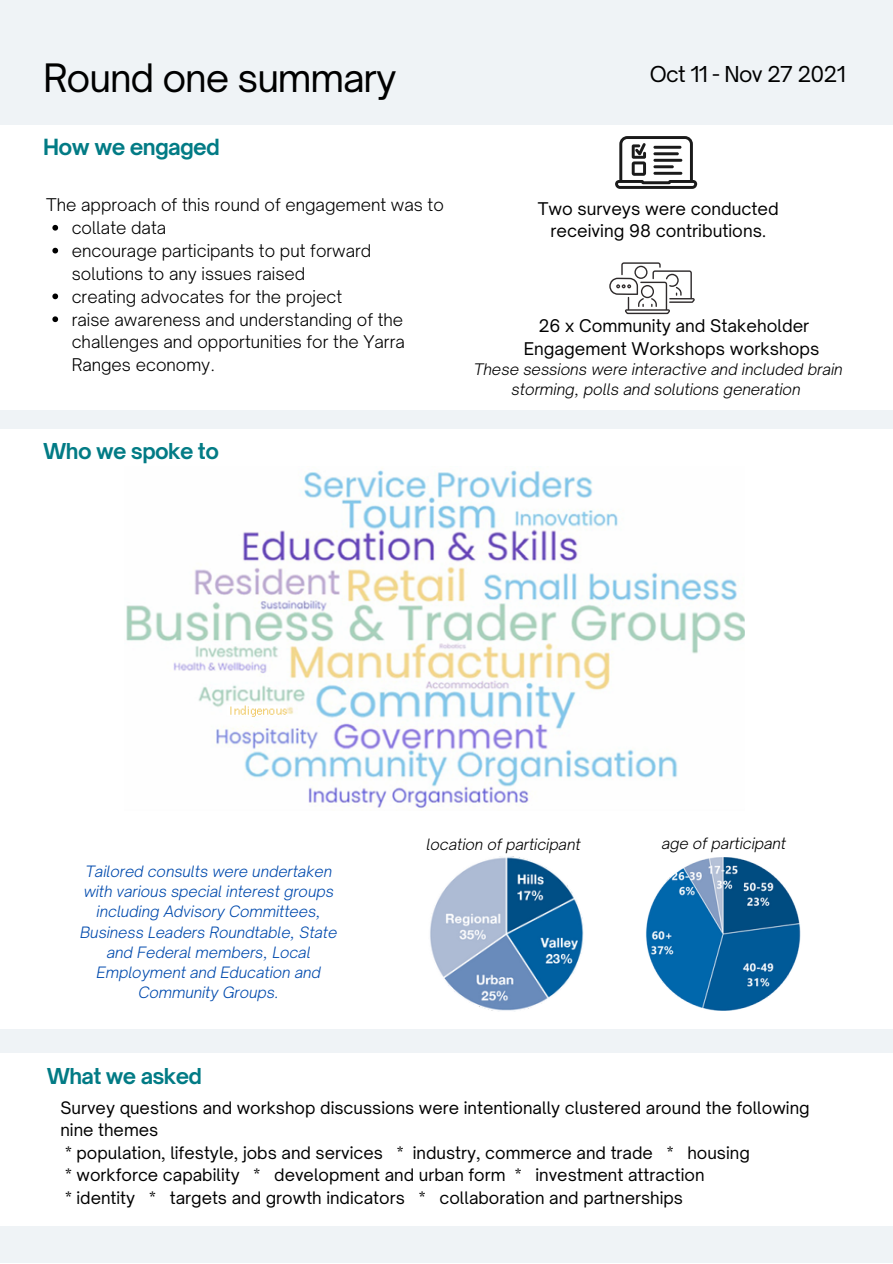
<style>
.page{position:relative;width:893px;height:1264px;background:#fff}
.page>*{position:absolute;margin:0;border:0;box-sizing:border-box;transform-origin:0 0}
.t1{font:37.5px "Open Sauce One";letter-spacing:-.03em;color:#000}
.t2{font:700 21.3px "Open Sauce One";letter-spacing:-.03em;color:#027b85}
.t3{font:700 21px "Open Sauce One";letter-spacing:-.03em;color:#027b85}
.t4{font:21px "Open Sauce One";letter-spacing:-.03em;color:#000}
.t5{font:300 16.8px/22.8px "Open Sauce One";color:#000}
.t6{font:16.8px/22.8px "Open Sauce One";color:#000;text-align:center}
.t7{font:16.5px/22.5px "Open Sauce One";color:#000}
.t8{font:italic 300 15.3px/20.5px "Open Sauce One";color:#000;text-align:center}
.t9{font:italic 300 15px/20.2px "Open Sauce One";color:#004aad;text-align:center}
.t10{font:italic 300 15px "Open Sauce One";color:#000}
</style>
<div class="page">
<img style="left:126px;top:470px;width:619px;height:338px">
<svg style="left:615px;top:136px;width:82px;height:53px"></svg>
<hr style="left:653px;top:146px;width:28px;height:3px;background:#1a1a1a">
<hr style="left:653px;top:152px;width:25px;height:3px;background:#1a1a1a">
<hr style="left:653px;top:159px;width:29px;height:3px;background:#1a1a1a">
<hr style="left:653px;top:165px;width:20px;height:3px;background:#1a1a1a">
<hr style="left:653px;top:172px;width:29px;height:3px;background:#1a1a1a">
<svg style="left:609px;top:262px;width:85px;height:52px"></svg>
<svg style="left:52px;top:225px;width:6px;height:6px"></svg>
<svg style="left:52px;top:248px;width:6px;height:5px"></svg>
<svg style="left:52px;top:293px;width:6px;height:6px"></svg>
<svg style="left:52px;top:316px;width:6px;height:6px"></svg>
<img style="left:430px;top:856px;width:154px;height:155px">
<img style="left:646px;top:857px;width:155px;height:153px">
<h1 class="t1" style="left:43px;top:55px;width:355px">Round one summary</h1>
<p class="t2" style="left:43px;top:134px;width:178px">How we engaged</p>
<p class="t5" style="left:46px;top:193px;width:399px">The approach of this round of engagement was to</p>
<p class="t5" style="left:72px;top:216px;width:334px">collate data<br>encourage participants to put forward solutions to any issues raised<br>creating advocates for the project<br>raise awareness and understanding of the challenges and opportunities for the Yarra<br>Ranges economy.</p>
<p class="t3" style="left:43px;top:437px;width:177px">Who we spoke to</p>
<p class="t4" style="left:649px;top:61px;width:197px">Oct 11 - Nov 27 2021</p>
<p class="t6" style="left:537px;top:197px;width:242px">Two surveys were conducted receiving 98 contributions.</p>
<p class="t6" style="left:524px;top:314px;width:297px">26 x Community and Stakeholder<br>Engagement Workshops workshops</p>
<p class="t8" style="left:474px;top:358px;width:370px">These sessions were interactive and included brain storming, polls and solutions generation</p>
<p class="t9" style="left:80px;top:861px;width:259px">Tailored consults were undertaken with various special interest groups including Advisory Committees,<br>Business Leaders Roundtable, State and Federal members, Local<br>Employment and Education and<br>Community Groups.</p>
<p class="t10" style="left:426px;top:835px;width:155px">location of participant</p>
<p class="t10" style="left:661px;top:834px;width:126px">age of participant</p>
<p class="t3" style="left:47px;top:1062px;width:157px">What we asked</p>
<p class="t7" style="left:60px;top:1096px;width:750px">Survey questions and workshop discussions were intentionally clustered around the following nine themes<br>* population, lifestyle, jobs and services * industry, commerce and trade * housing<br>* workforce capability * development and urban form * investment attraction<br>* identity * targets and growth indicators * collaboration and partnerships</p>
</div>
